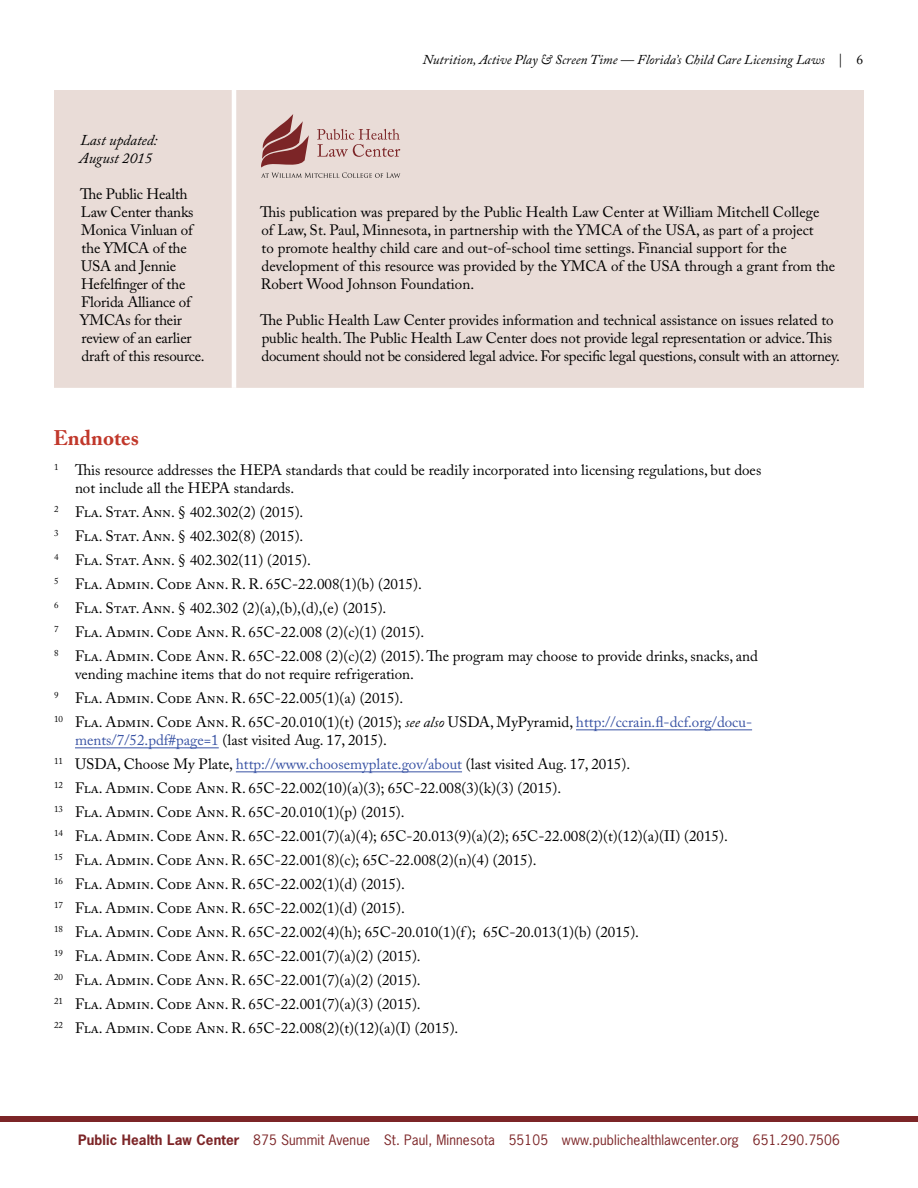
<style>
.page{position:relative;width:918px;height:1188px;background:#fff}
.page>*{position:absolute;margin:0;border:0;box-sizing:border-box;transform-origin:0 0}
._5_subhead{font:700 21px "Adobe Caslon Pro";color:#c1382b}
.t1{font:15px/18px "Adobe Caslon Pro";color:#000}
.t2{font:italic 15px/18px "Adobe Caslon Pro";color:#000}
.t3{font:13.5px "News Gothic Std";letter-spacing:.01em;color:#7c2527}
.t4{font:italic 13.5px "Adobe Caslon Pro";color:#000}
.s1{font-style:normal}
.s2{font-style:italic}
.s3{color:#3953a4}
.s4{font-weight:700}
</style>
<div class="page">
<div style="left:0;top:1116px;width:918px;height:6px;background:#7c2527"></div>
<div style="left:54px;top:90px;width:810px;height:298px;background:#e9dcd7"></div>
<hr style="left:232px;top:90px;width:4px;height:298px;background:#fff">
<svg style="left:260px;top:114px;width:140px;height:64px;background:#cfb4b0"></svg>
<hr style="left:576px;top:729px;width:176px;height:1px;background:#3953a4">
<hr style="left:75px;top:747px;width:144px;height:1px;background:#3953a4">
<hr style="left:236px;top:771px;width:226px;height:1px;background:#3953a4">
<p class="t2" style="left:79px;top:131px;width:80px">Last updated:<br>August 2015</p>
<p class="t1" style="left:80px;top:185px;width:126px">The Public Health<br>Law Center thanks<br>Monica Vinluan of the YMCA of the<br>USA and Jennie<br>Hefelfinger of the<br>Florida Alliance of<br>YMCAs for their review of an earlier draft of this resource.</p>
<p class="t4" style="left:423px;top:52px;width:442px">Nutrition, Active Play &amp; Screen Time — Florida’s Child Care Licensing Laws <span class="s1">| 6</span></p>
<p class="t1" style="left:260px;top:203px;width:577px">This publication was prepared by the Public Health Law Center at William Mitchell College<br>of Law, St. Paul, Minnesota, in partnership with the YMCA of the USA, as part of a project<br>to promote healthy child care and out-of-school time settings. Financial support for the development of this resource was provided by the YMCA of the USA through a grant from the Robert Wood Johnson Foundation.</p>
<p class="t1" style="left:260px;top:311px;width:581px">The Public Health Law Center provides information and technical assistance on issues related to public health. The Public Health Law Center does not provide legal representation or advice. This document should not be considered legal advice. For specific legal questions, consult with an attorney.</p>
<p class="_5_subhead" style="left:53px;top:425px;width:87px">Endnotes</p>
<p class="t1" style="left:75px;top:461px;width:688px;text-indent:-21px"><sup>1</sup> This resource addresses the HEPA standards that could be readily incorporated into licensing regulations, but does not include all the HEPA standards.</p>
<p class="t1" style="left:54px;top:503px;width:251px"><sup>2</sup> Fla. Stat. Ann. § 402.302(2) (2015).</p>
<p class="t1" style="left:54px;top:527px;width:251px"><sup>3</sup> Fla. Stat. Ann. § 402.302(8) (2015).</p>
<p class="t1" style="left:54px;top:551px;width:258px"><sup>4</sup> Fla. Stat. Ann. § 402.302(11) (2015).</p>
<p class="t1" style="left:54px;top:575px;width:369px"><sup>5</sup> Fla. Admin. Code Ann. R. R. 65C-22.008(1)(b) (2015).</p>
<p class="t1" style="left:54px;top:599px;width:334px"><sup>6</sup> Fla. Stat. Ann. § 402.302 (2)(a),(b),(d),(e) (2015).</p>
<p class="t1" style="left:54px;top:623px;width:372px"><sup>7</sup> Fla. Admin. Code Ann. R. 65C-22.008 (2)(c)(1) (2015).</p>
<p class="t1" style="left:75px;top:647px;width:685px;text-indent:-21px"><sup>8</sup> Fla. Admin. Code Ann. R. 65C-22.008 (2)(c)(2) (2015). The program may choose to provide drinks, snacks, and vending machine items that do not require refrigeration.</p>
<p class="t1" style="left:54px;top:689px;width:351px"><sup>9</sup> Fla. Admin. Code Ann. R. 65C-22.005(1)(a) (2015).</p>
<p class="t1" style="left:75px;top:713px;width:679px;text-indent:-21px"><sup>10</sup> Fla. Admin. Code Ann. R. 65C-20.010(1)(t) (2015); <span class="s2">see also</span> USDA, MyPyramid, <span class="s3">http://ccrain.fl-dcf.org/docu&shy;ments/7/52.pdf#page=1</span> (last visited Aug. 17, 2015).</p>
<p class="t1" style="left:54px;top:755px;width:578px"><sup>11</sup> USDA, Choose My Plate, <span class="s3">http://www.choosemyplate.gov/about</span> (last visited Aug. 17, 2015).</p>
<p class="t1" style="left:54px;top:779px;width:509px"><sup>12</sup> Fla. Admin. Code Ann. R. 65C-22.002(10)(a)(3); 65C-22.008(3)(k)(3) (2015).</p>
<p class="t1" style="left:54px;top:803px;width:352px"><sup>13</sup> Fla. Admin. Code Ann. R. 65C-20.010(1)(p) (2015).</p>
<p class="t1" style="left:54px;top:827px;width:675px"><sup>14</sup> Fla. Admin. Code Ann. R. 65C-22.001(7)(a)(4); 65C-20.013(9)(a)(2); 65C-22.008(2)(t)(12)(a)(II) (2015).</p>
<p class="t1" style="left:54px;top:851px;width:484px"><sup>15</sup> Fla. Admin. Code Ann. R. 65C-22.001(8)(c); 65C-22.008(2)(n)(4) (2015).</p>
<p class="t1" style="left:54px;top:875px;width:352px"><sup>16</sup> Fla. Admin. Code Ann. R. 65C-22.002(1)(d) (2015).</p>
<p class="t1" style="left:54px;top:899px;width:352px"><sup>17</sup> Fla. Admin. Code Ann. R. 65C-22.002(1)(d) (2015).</p>
<p class="t1" style="left:54px;top:923px;width:587px"><sup>18</sup> Fla. Admin. Code Ann. R. 65C-22.002(4)(h); 65C-20.010(1)(f ); 65C-20.013(1)(b) (2015).</p>
<p class="t1" style="left:54px;top:947px;width:368px"><sup>19</sup> Fla. Admin. Code Ann. R. 65C-22.001(7)(a)(2) (2015).</p>
<p class="t1" style="left:54px;top:971px;width:368px"><sup>20</sup> Fla. Admin. Code Ann. R. 65C-22.001(7)(a)(2) (2015).</p>
<p class="t1" style="left:54px;top:995px;width:368px"><sup>21</sup> Fla. Admin. Code Ann. R. 65C-22.001(7)(a)(3) (2015).</p>
<p class="t1" style="left:54px;top:1019px;width:406px"><sup>22</sup> Fla. Admin. Code Ann. R. 65C-22.008(2)(t)(12)(a)(I) (2015).</p>
<p class="t3" style="left:78px;top:1131px;width:763px"><span class="s4">Public Health Law Center</span> 875 Summit Avenue St. Paul, Minnesota 55105 www.publichealthlawcenter.org 651.290.7506</p>
</div>
